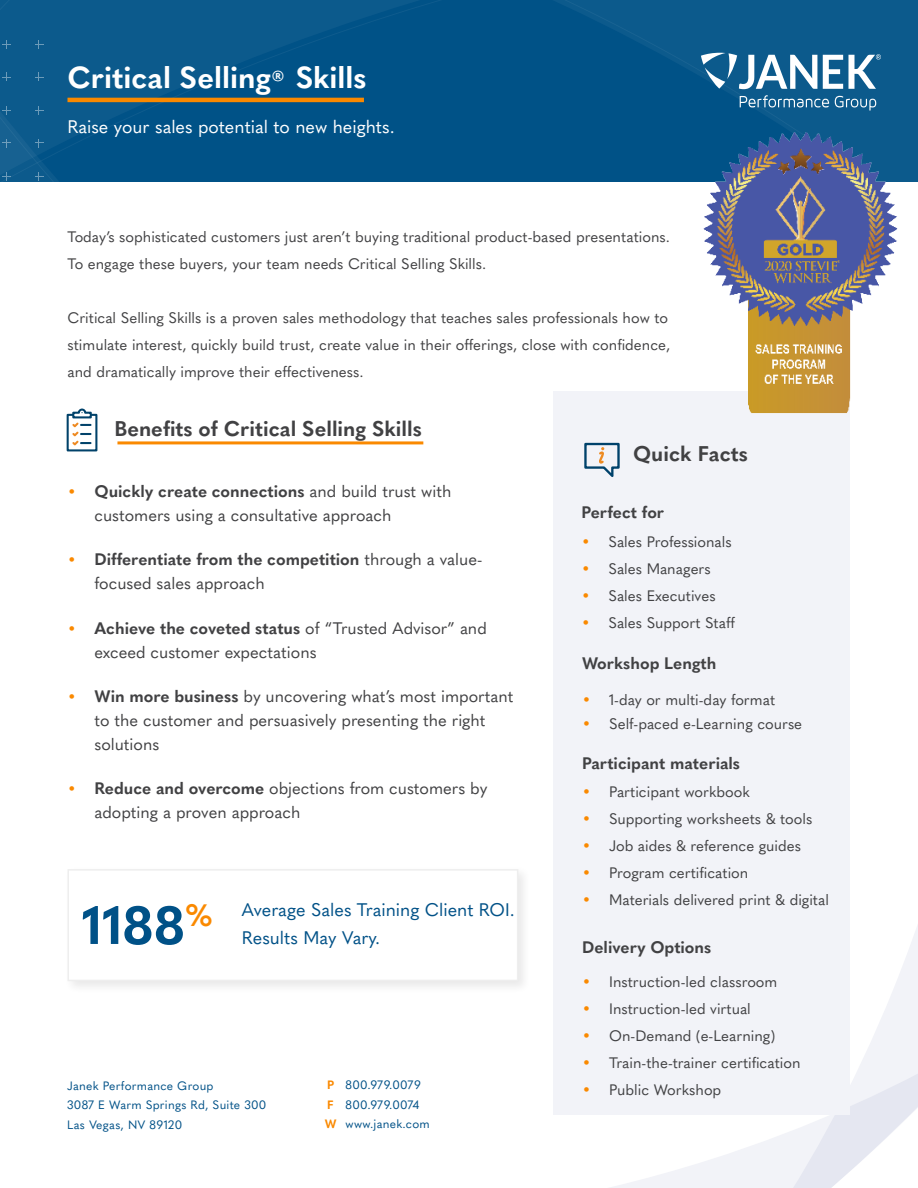
<style>
.page{position:relative;width:918px;height:1188px;background:#fff}
.page>*{position:absolute;margin:0;border:0;box-sizing:border-box;transform-origin:0 0}
.t1{font:700 52.5px "Quasimoda";color:#005187}
.t2{font:700 30.6px "Quasimoda";color:#fa8900}
.t3{font:700 30px "Quasimoda";color:#fff}
.t4{font:700 21px "Quasimoda";color:#414143}
.Intro_Paragraph{font:18px "Quasimoda";color:#005187}
.t5{font:18px "Quasimoda";color:#fff}
.t6{font:16.5px/24px "Quasimoda";color:#414143}
.Intro_Paragraph-2{font:700 16.5px "Quasimoda";color:#414143}
.Intro_Paragraph-3{font:15px/27px "Quasimoda";color:#414143}
.t7{font:12px/19.5px "Quasimoda";letter-spacing:.02em;color:#005187}
.t8{font:700 12px/19.5px "Quasimoda";color:#fa8900}
.s1{font-size:24px}
.s2{font-size:15px;color:#fa8900}
.s3{font-weight:700}
.s4{color:#fa8900}
</style>
<div class="page">
<svg style="left:553px;top:1034px;width:194px;height:154px"></svg>
<svg style="left:747px;top:925px;width:171px;height:263px"></svg>
<div style="left:64px;top:866px;width:467px;height:128px;background:#f8f8f8"></div>
<div style="left:68px;top:869px;width:450px;height:112px;background:#fff;border:2px solid #eee"></div>
<div style="left:554px;top:392px;width:296px;height:723px;background:#f2f3f8"></div>
<svg style="left:0;top:0;width:286px;height:181px;background:#08578a"></svg>
<svg style="left:286px;top:0;width:632px;height:181px;background:#035488"></svg>
<hr style="left:68px;top:98px;width:296px;height:4px;background:#fa8900">
<svg style="left:35px;top:40px;width:8px;height:9px"></svg>
<svg style="left:35px;top:73px;width:8px;height:8px"></svg>
<svg style="left:2px;top:40px;width:8px;height:9px"></svg>
<svg style="left:2px;top:73px;width:8px;height:8px"></svg>
<svg style="left:0;top:94px;width:207px;height:87px;background:#0e5784"></svg>
<svg style="left:701px;top:53px;width:116px;height:36px"></svg>
<svg style="left:740px;top:95px;width:89px;height:11px"></svg>
<svg style="left:835px;top:96px;width:41px;height:10px"></svg>
<svg style="left:823px;top:54px;width:58px;height:35px"></svg>
<hr style="left:117px;top:441px;width:306px;height:3px;background:#fa8900">
<svg style="left:66px;top:408px;width:32px;height:44px"></svg>
<svg style="left:584px;top:442px;width:36px;height:35px"></svg>
<img style="left:664px;top:106px;width:254px;height:308px">
<h3 class="t3" style="left:68px;top:55px;width:301px">Critical Selling<span class="s1">®</span> Skills</h3>
<p class="t5" style="left:68px;top:113px;width:329px">Raise your sales potential to new heights.</p>
<p class="Intro_Paragraph-3" style="left:68px;top:222px;width:604px">Today’s sophisticated customers just aren’t buying traditional product-based presentations.</p>
<p class="Intro_Paragraph-3" style="left:68px;top:249px;width:420px">To engage these buyers, your team needs Critical Selling Skills.</p>
<p class="Intro_Paragraph-3" style="left:68px;top:303px;width:604px">Critical Selling Skills is a proven sales methodology that teaches sales professionals how to stimulate interest, quickly build trust, create value in their offerings, close with confidence,</p>
<p class="Intro_Paragraph-3" style="left:68px;top:357px;width:298px">and dramatically improve their effectiveness.</p>
<p class="t4" style="left:114px;top:412px;width:309px">Benefits of Critical Selling Skills</p>
<p class="t6" style="left:94px;top:478px;width:358px;text-indent:-27px"><span class="s2">•</span> <span class="s3">Quickly create connections</span> and build trust with customers using a consultative approach</p>
<p class="t6" style="left:94px;top:546px;width:389px;text-indent:-27px"><span class="s2">•</span> <span class="s3">Differentiate from the competition</span> through a value&shy;focused sales approach</p>
<p class="t6" style="left:94px;top:615px;width:394px;text-indent:-27px"><span class="s2">•</span> <span class="s3">Achieve the coveted status</span> of “Trusted Advisor” and exceed customer expectations</p>
<p class="t6" style="left:94px;top:683px;width:421px;text-indent:-27px"><span class="s2">•</span> <span class="s3">Win more business</span> by uncovering what’s most important to the customer and persuasively presenting the right solutions</p>
<p class="t6" style="left:94px;top:775px;width:394px;text-indent:-27px"><span class="s2">•</span> <span class="s3">Reduce and overcome</span> objections from customers by adopting a proven approach</p>
<p class="t2" style="left:184px;top:892px;width:31px">%</p>
<p class="t1" style="left:82px;top:885px;width:104px">1188</p>
<p class="Intro_Paragraph" style="left:242px;top:896px;width:274px">Average Sales Training Client ROI.</p>
<p class="Intro_Paragraph" style="left:242px;top:924px;width:140px">Results May Vary.</p>
<p class="t7" style="left:67px;top:1075px;width:201px">Janek Performance Group<br>3087 E Warm Springs Rd, Suite 300<br>Las Vegas, NV 89120</p>
<p class="t8" style="left:325px;top:1075px;width:13px">P<br>F<br>W</p>
<p class="t7" style="left:346px;top:1075px;width:86px">800.979.0079<br>800.979.0074 www.janek.com</p>
<p class="t4" style="left:633px;top:437px;width:116px">Quick Facts</p>
<p class="Intro_Paragraph-2" style="left:581px;top:499px;width:84px">Perfect for</p>
<p class="Intro_Paragraph-3" style="left:581px;top:527px;width:152px"><span class="s4">•</span> Sales Professionals</p>
<p class="Intro_Paragraph-3" style="left:581px;top:554px;width:131px"><span class="s4">•</span> Sales Managers</p>
<p class="Intro_Paragraph-3" style="left:581px;top:581px;width:136px"><span class="s4">•</span> Sales Executives</p>
<p class="Intro_Paragraph-3" style="left:581px;top:608px;width:155px"><span class="s4">•</span> Sales Support Staff</p>
<p class="Intro_Paragraph-2" style="left:582px;top:650px;width:136px">Workshop Length</p>
<p class="Intro_Paragraph-3" style="left:582px;top:685px;width:195px"><span class="s4">•</span> 1-day or multi-day format</p>
<p class="Intro_Paragraph-3" style="left:582px;top:709px;width:222px"><span class="s4">•</span> Self-paced e-Learning course</p>
<p class="Intro_Paragraph-2" style="left:582px;top:750px;width:160px">Participant materials</p>
<p class="Intro_Paragraph-3" style="left:582px;top:778px;width:169px"><span class="s4">•</span> Participant workbook</p>
<p class="Intro_Paragraph-3" style="left:582px;top:805px;width:232px"><span class="s4">•</span> Supporting worksheets &amp; tools</p>
<p class="Intro_Paragraph-3" style="left:582px;top:832px;width:221px"><span class="s4">•</span> Job aides &amp; reference guides</p>
<p class="Intro_Paragraph-3" style="left:582px;top:859px;width:168px"><span class="s4">•</span> Program certification</p>
<p class="Intro_Paragraph-3" style="left:582px;top:886px;width:249px"><span class="s4">•</span> Materials delivered print &amp; digital</p>
<p class="Intro_Paragraph-2" style="left:582px;top:935px;width:131px">Delivery Options</p>
<p class="Intro_Paragraph-3" style="left:582px;top:967px;width:197px"><span class="s4">•</span> Instruction-led classroom</p>
<p class="Intro_Paragraph-3" style="left:582px;top:994px;width:170px"><span class="s4">•</span> Instruction-led virtual</p>
<p class="Intro_Paragraph-3" style="left:582px;top:1021px;width:195px"><span class="s4">•</span> On-Demand (e-Learning)</p>
<p class="Intro_Paragraph-3" style="left:582px;top:1048px;width:220px"><span class="s4">•</span> Train-the-trainer certification</p>
<p class="Intro_Paragraph-3" style="left:582px;top:1075px;width:141px"><span class="s4">•</span> Public Workshop</p>
</div>
